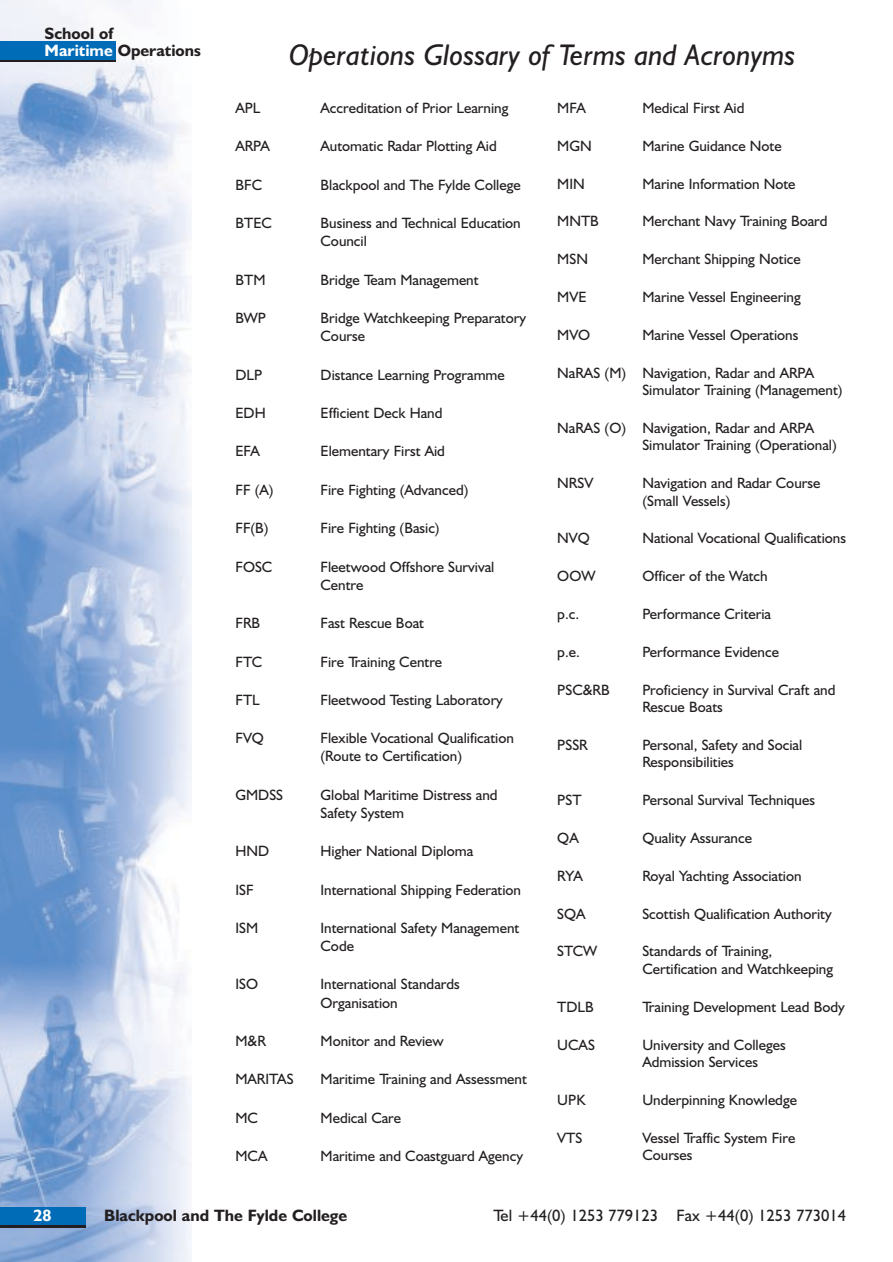
<style>
.page{position:relative;width:893px;height:1262px;background:#fff}
.page>*{position:absolute;margin:0;border:0;box-sizing:border-box;transform-origin:0 0}
.t1{font:italic 30px "Humanist 521 BT";color:#231f20}
.t2{font:700 16.5px/16.8px "Humanist 521 BT";color:#231f20}
.t3{font:16.5px "Humanist 521 BT";color:#231f20}
.t4{font:700 16.5px "Humanist 521 BT";color:#fff}
.t5{font:15px/17.4px "Humanist 521 BT";color:#231f20}
.s1{color:#fff}
</style>
<div class="page">
<img style="left:0;top:0;width:191px;height:1262px">
<div style="left:0;top:1207px;width:85px;height:21px;background:#006bb6"></div>
<hr style="left:0;top:1225px;width:85px;height:3px;background:#231f20">
<div style="left:0;top:41px;width:116px;height:21px;background:#006bb6"></div>
<hr style="left:0;top:60px;width:116px;height:2px;background:#231f20">
<p class="t2" style="left:45px;top:26px;width:158px">School of<br><span class="s1">Maritime</span> Operations</p>
<h1 class="t1" style="left:289px;top:43px;width:508px">Operations Glossary of Terms and Acronyms</h1>
<p class="t5" style="left:235px;top:101px;width:27px">APL</p>
<p class="t5" style="left:320px;top:101px;width:189px">Accreditation of Prior Learning</p>
<p class="t5" style="left:235px;top:139px;width:36px">ARPA</p>
<p class="t5" style="left:320px;top:139px;width:178px">Automatic Radar Plotting Aid</p>
<p class="t5" style="left:235px;top:177px;width:28px">BFC</p>
<p class="t5" style="left:320px;top:177px;width:202px">Blackpool and The Fylde College</p>
<p class="t5" style="left:235px;top:216px;width:38px">BTEC</p>
<p class="t5" style="left:320px;top:216px;width:202px;line-height:18px">Business and Technical Education<br>Council</p>
<p class="t5" style="left:235px;top:272px;width:31px">BTM</p>
<p class="t5" style="left:320px;top:272px;width:159px">Bridge Team Management</p>
<p class="t5" style="left:235px;top:311px;width:32px">BWP</p>
<p class="t5" style="left:320px;top:310px;width:207px;line-height:18px">Bridge Watchkeeping Preparatory<br>Course</p>
<p class="t5" style="left:235px;top:367px;width:28px">DLP</p>
<p class="t5" style="left:320px;top:367px;width:186px">Distance Learning Programme</p>
<p class="t5" style="left:235px;top:405px;width:32px">EDH</p>
<p class="t5" style="left:320px;top:405px;width:123px">Efficient Deck Hand</p>
<p class="t5" style="left:235px;top:444px;width:26px">EFA</p>
<p class="t5" style="left:320px;top:444px;width:126px">Elementary First Aid</p>
<p class="t5" style="left:235px;top:482px;width:40px">FF (A)</p>
<p class="t5" style="left:320px;top:482px;width:149px">Fire Fighting (Advanced)</p>
<p class="t5" style="left:235px;top:521px;width:35px">FF(B)</p>
<p class="t5" style="left:320px;top:521px;width:121px">Fire Fighting (Basic)</p>
<p class="t5" style="left:235px;top:559px;width:38px">FOSC</p>
<p class="t5" style="left:320px;top:559px;width:175px;line-height:18px">Fleetwood Offshore Survival<br>Centre</p>
<p class="t5" style="left:235px;top:616px;width:26px">FRB</p>
<p class="t5" style="left:320px;top:616px;width:105px">Fast Rescue Boat</p>
<p class="t5" style="left:235px;top:654px;width:28px">FTC</p>
<p class="t5" style="left:320px;top:654px;width:123px">Fire Training Centre</p>
<p class="t5" style="left:235px;top:692px;width:26px">FTL</p>
<p class="t5" style="left:320px;top:692px;width:184px">Fleetwood Testing Laboratory</p>
<p class="t5" style="left:235px;top:731px;width:30px">FVQ</p>
<p class="t5" style="left:320px;top:730px;width:195px;line-height:18px">Flexible Vocational Qualification (Route to Certification)</p>
<p class="t5" style="left:235px;top:787px;width:49px">GMDSS</p>
<p class="t5" style="left:320px;top:787px;width:179px;line-height:18px">Global Maritime Distress and<br>Safety System</p>
<p class="t5" style="left:235px;top:844px;width:35px">HND</p>
<p class="t5" style="left:320px;top:844px;width:154px">Higher National Diploma</p>
<p class="t5" style="left:235px;top:882px;width:20px">ISF</p>
<p class="t5" style="left:320px;top:882px;width:202px">International Shipping Federation</p>
<p class="t5" style="left:235px;top:920px;width:24px">ISM</p>
<p class="t5" style="left:320px;top:920px;width:200px;line-height:18px">International Safety Management<br>Code</p>
<p class="t5" style="left:235px;top:977px;width:24px">ISO</p>
<p class="t5" style="left:320px;top:977px;width:141px;line-height:18px">International Standards<br>Organisation</p>
<p class="t5" style="left:235px;top:1033px;width:32px">M&amp;R</p>
<p class="t5" style="left:320px;top:1033px;width:125px">Monitor and Review</p>
<p class="t5" style="left:235px;top:1072px;width:60px">MARITAS</p>
<p class="t5" style="left:320px;top:1072px;width:208px">Maritime Training and Assessment</p>
<p class="t5" style="left:235px;top:1110px;width:24px">MC</p>
<p class="t5" style="left:320px;top:1110px;width:82px">Medical Care</p>
<p class="t5" style="left:235px;top:1148px;width:33px">MCA</p>
<p class="t5" style="left:320px;top:1148px;width:204px">Maritime and Coastguard Agency</p>
<p class="t5" style="left:557px;top:101px;width:30px">MFA</p>
<p class="t5" style="left:642px;top:101px;width:103px">Medical First Aid</p>
<p class="t5" style="left:557px;top:138px;width:36px">MGN</p>
<p class="t5" style="left:642px;top:138px;width:141px">Marine Guidance Note</p>
<p class="t5" style="left:557px;top:176px;width:29px">MIN</p>
<p class="t5" style="left:642px;top:176px;width:155px">Marine Information Note</p>
<p class="t5" style="left:557px;top:214px;width:43px">MNTB</p>
<p class="t5" style="left:642px;top:214px;width:187px">Merchant Navy Training Board</p>
<p class="t5" style="left:557px;top:252px;width:32px">MSN</p>
<p class="t5" style="left:642px;top:252px;width:160px">Merchant Shipping Notice</p>
<p class="t5" style="left:557px;top:290px;width:31px">MVE</p>
<p class="t5" style="left:642px;top:290px;width:160px">Marine Vessel Engineering</p>
<p class="t5" style="left:557px;top:327px;width:34px">MVO</p>
<p class="t5" style="left:642px;top:327px;width:157px">Marine Vessel Operations</p>
<p class="t5" style="left:642px;top:365px;width:202px;text-indent:-85px">NaRAS (M) Navigation, Radar and ARPA<br>Simulator Training (Management)</p>
<p class="t5" style="left:642px;top:420px;width:196px;text-indent:-85px">NaRAS (O) Navigation, Radar and ARPA<br>Simulator Training (Operational)</p>
<p class="t5" style="left:557px;top:476px;width:37px">NRSV</p>
<p class="t5" style="left:642px;top:476px;width:179px">Navigation and Radar Course (Small Vessels)</p>
<p class="t5" style="left:557px;top:531px;width:34px">NVQ</p>
<p class="t5" style="left:642px;top:531px;width:205px">National Vocational Qualifications</p>
<p class="t5" style="left:557px;top:569px;width:39px">OOW</p>
<p class="t5" style="left:642px;top:569px;width:127px">Officer of the Watch</p>
<p class="t5" style="left:557px;top:607px;width:23px">p.c.</p>
<p class="t5" style="left:642px;top:607px;width:130px">Performance Criteria</p>
<p class="t5" style="left:557px;top:644px;width:24px">p.e.</p>
<p class="t5" style="left:642px;top:644px;width:138px">Performance Evidence</p>
<p class="t5" style="left:557px;top:682px;width:54px">PSC&amp;RB</p>
<p class="t5" style="left:642px;top:682px;width:194px">Proficiency in Survival Craft and<br>Rescue Boats</p>
<p class="t5" style="left:557px;top:737px;width:32px">PSSR</p>
<p class="t5" style="left:642px;top:737px;width:161px">Personal, Safety and Social<br>Responsibilities</p>
<p class="t5" style="left:557px;top:793px;width:26px">PST</p>
<p class="t5" style="left:642px;top:793px;width:174px">Personal Survival Techniques</p>
<p class="t5" style="left:557px;top:830px;width:23px">QA</p>
<p class="t5" style="left:642px;top:830px;width:111px">Quality Assurance</p>
<p class="t5" style="left:557px;top:868px;width:27px">RYA</p>
<p class="t5" style="left:642px;top:868px;width:161px">Royal Yachting Association</p>
<p class="t5" style="left:557px;top:906px;width:30px">SQA</p>
<p class="t5" style="left:642px;top:906px;width:191px">Scottish Qualification Authority</p>
<p class="t5" style="left:557px;top:944px;width:41px">STCW</p>
<p class="t5" style="left:642px;top:944px;width:192px">Standards of Training,<br>Certification and Watchkeeping</p>
<p class="t5" style="left:557px;top:999px;width:38px">TDLB</p>
<p class="t5" style="left:642px;top:999px;width:204px">Training Development Lead Body</p>
<p class="t5" style="left:557px;top:1037px;width:39px">UCAS</p>
<p class="t5" style="left:642px;top:1037px;width:145px">University and Colleges<br>Admission Services</p>
<p class="t5" style="left:557px;top:1092px;width:30px">UPK</p>
<p class="t5" style="left:642px;top:1092px;width:156px">Underpinning Knowledge</p>
<p class="t5" style="left:557px;top:1130px;width:27px">VTS</p>
<p class="t5" style="left:642px;top:1130px;width:154px">Vessel Traffic System Fire<br>Courses</p>
<p class="t4" style="left:34px;top:1209px;width:19px">28</p>
<p class="t2" style="left:104px;top:1209px;width:245px">Blackpool and The Fylde College</p>
<p class="t3" style="left:493px;top:1209px;width:354px">Tel +44(0) 1253 779123 Fax +44(0) 1253 773014</p>
</div>
